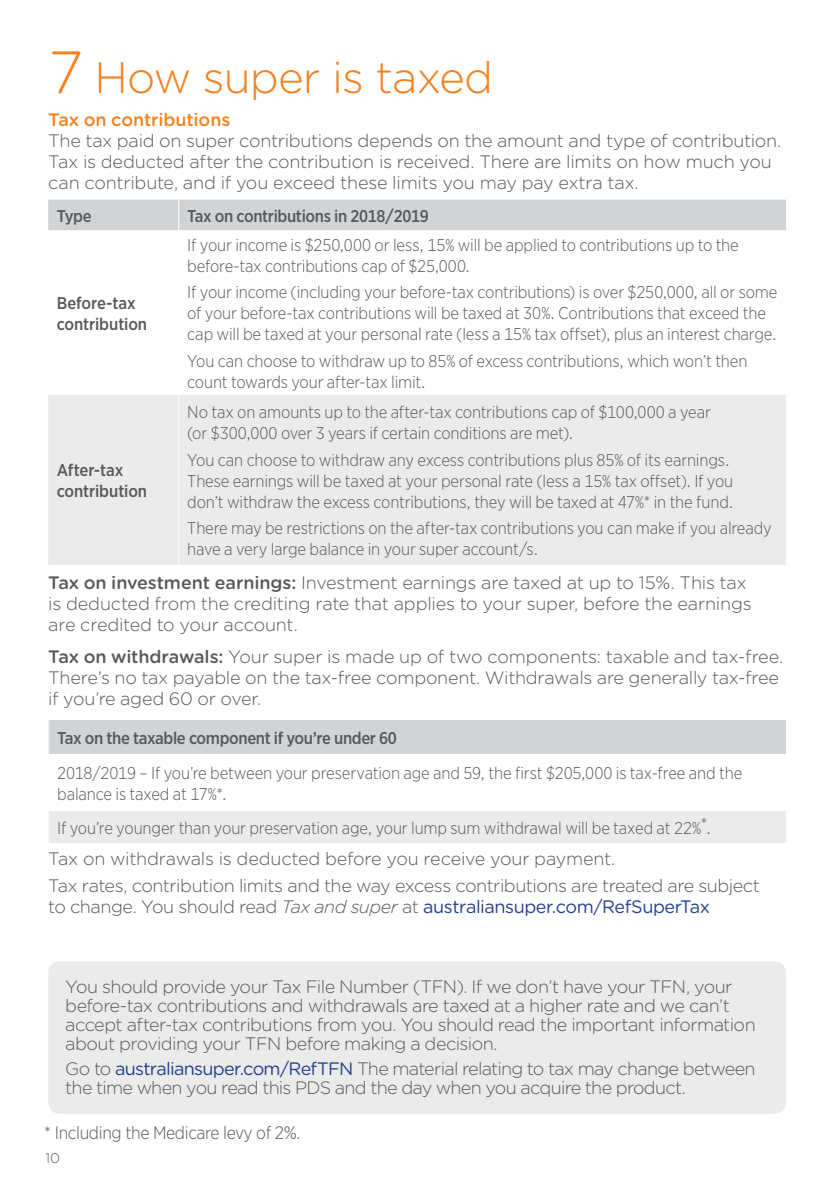
<style>
.page{position:relative;width:840px;height:1191px;background:#fff}
.page>*{position:absolute;margin:0;border:0;box-sizing:border-box;transform-origin:0 0}
.t1{font:300 44px "Gotham Rounded";letter-spacing:-.02em;color:#f58220}
.t2{font:300 18px/21px "Gotham Rounded";letter-spacing:-.025em;color:#58595b}
.t3{font:18px "Gotham Rounded";letter-spacing:-.025em;color:#25408f}
.t4{font:300 18px "Gotham Narrow";letter-spacing:-.02em;color:#58595b}
.t5{font:500 18px "Gotham Rounded";letter-spacing:-.01em;color:#f58220}
.t6{font:300 17px/21px "Gotham Narrow";letter-spacing:-.01em;color:#58595b}
.t7{font:500 17px/21px "Gotham Narrow";letter-spacing:-.02em;color:#58595b}
.t8{font:300 14px "Gotham Rounded";color:#58595b}
.s1{font-size:60px}
.s2{font-weight:500}
.s3{font-weight:300;color:#58595b}
.s4{font-weight:300;font-style:italic;color:#58595b}
.s5{font-weight:400;color:#25408f}
</style>
<div class="page">
<div style="left:48px;top:961px;width:737px;height:152px;background:#ebebec;border-radius:11px"></div>
<div style="left:48px;top:200px;width:737px;height:30px;background:#d1d3d4"></div>
<div style="left:48px;top:395px;width:737px;height:170px;background:#ebebec"></div>
<hr style="left:178px;top:200px;width:1px;height:30px;background:#fff">
<hr style="left:178px;top:395px;width:1px;height:170px;background:#fff">
<div style="left:49px;top:720px;width:736px;height:34px;background:#d1d3d4"></div>
<div style="left:49px;top:812px;width:736px;height:31px;background:#ebebec"></div>
<h1 class="t1" style="left:48px;top:48px;width:446px"><span class="s1">7</span> How super is taxed</h1>
<p class="t5" style="left:48px;top:106px;width:184px">Tax on contributions</p>
<p class="t2" style="left:48px;top:129px;width:734px">The tax paid on super contributions depends on the amount and type of contribution.<br>Tax is deducted after the contribution is received. There are limits on how much you can contribute, and if you exceed these limits you may pay extra tax.</p>
<p class="t7" style="left:57px;top:205px;width:36px">Type</p>
<p class="t7" style="left:187px;top:205px;width:243px">Tax on contributions in 2018/2019</p>
<p class="t7" style="left:57px;top:292px;width:92px">Before-tax contribution</p>
<p class="t6" style="left:187px;top:234px;width:552px">If your income is $250,000 or less, 15% will be applied to contributions up to the before-tax contributions cap of $25,000.</p>
<p class="t6" style="left:187px;top:281px;width:591px">If your income (including your before-tax contributions) is over $250,000, all or some of your before-tax contributions will be taxed at 30%. Contributions that exceed the cap will be taxed at your personal rate (less a 15% tax offset), plus an interest charge.</p>
<p class="t6" style="left:187px;top:350px;width:561px">You can choose to withdraw up to 85% of excess contributions, which won’t then count towards your after-tax limit.</p>
<p class="t6" style="left:187px;top:401px;width:525px">No tax on amounts up to the after-tax contributions cap of $100,000 a year (or $300,000 over 3 years if certain conditions are met).</p>
<p class="t6" style="left:187px;top:449px;width:547px">You can choose to withdraw any excess contributions plus 85% of its earnings.<br>These earnings will be taxed at your personal rate (less a 15% tax offset). If you don’t withdraw the excess contributions, they will be taxed at 47%* in the fund.</p>
<p class="t6" style="left:187px;top:517px;width:585px">There may be restrictions on the after-tax contributions you can make if you already have a very large balance in your super account/s.</p>
<p class="t2" style="left:48px;top:571px;width:704px"><span class="s2">Tax on investment earnings:</span> Investment earnings are taxed at up to 15%. This tax is deducted from the crediting rate that applies to your super, before the earnings are credited to your account.</p>
<p class="t2" style="left:48px;top:646px;width:736px"><span class="s2">Tax on withdrawals:</span> Your super is made up of two components: taxable and tax-free.<br>There’s no tax payable on the tax-free component. Withdrawals are generally tax-free if you’re aged 60 or over.</p>
<p class="t7" style="left:57px;top:727px;width:341px">Tax on the taxable component if you’re under 60</p>
<p class="t6" style="left:57px;top:762px;width:686px">2018/2019 – If you’re between your preservation age and 59, the first $205,000 is tax-free and the balance is taxed at 17%*.</p>
<p class="t6" style="left:57px;top:817px;width:654px">If you’re younger than your preservation age, your lump sum withdrawal will be taxed at 22%*.</p>
<p class="t2" style="left:48px;top:844px;width:712px;line-height:26.6px">Tax on withdrawals is deducted before you receive your payment.<br>Tax rates, contribution limits and the way excess contributions are treated are subject</p>
<p class="t3" style="left:48px;top:894px;width:663px"><span class="s3">to change. You should read</span> <span class="s4">Tax and super</span> <span class="s3">at</span> australiansuper.com/RefSuperTax</p>
<p class="t7" style="left:57px;top:459px;width:92px">After-tax contribution</p>
<p class="t2" style="left:65px;top:976px;width:691px;line-height:19px">You should provide your Tax File Number (TFN). If we don’t have your TFN, your before-tax contributions and withdrawals are taxed at a higher rate and we can’t accept after-tax contributions from you. You should read the important information about providing your TFN before making a decision.</p>
<p class="t2" style="left:65px;top:1058px;width:691px;line-height:19px">Go to <span class="s5">australiansuper.com/RefTFN</span> The material relating to tax may change between the time when you read this PDS and the day when you acquire the product.</p>
<p class="t4" style="left:44px;top:1122px;width:257px">* Including the Medicare levy of 2%.</p>
<p class="t8" style="left:45px;top:1148px;width:16px">10</p>
</div>
